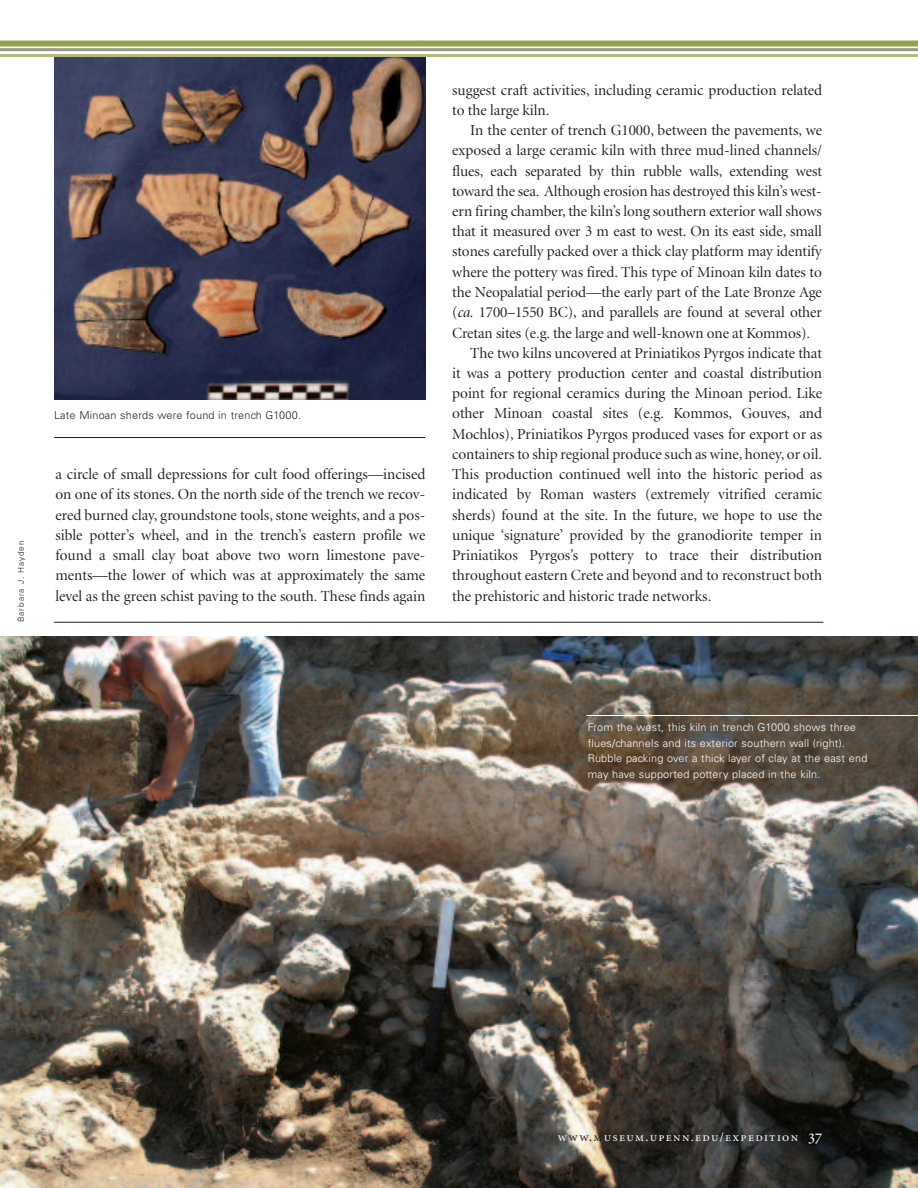
<style>
.page{position:relative;width:918px;height:1188px;background:#fff}
.page>*{position:absolute;margin:0;border:0;box-sizing:border-box;transform-origin:0 0}
.t1{font:15.3px/20.2px "Minion Display";color:#231f20;text-align:justify}
.t2{font:12.75px "Minion Regular SC";letter-spacing:.1em;color:#fff}
.t3{font:300 10.8px/15.5px "Univers";letter-spacing:.015em;color:#fff}
.t4{font:300 10.8px "Univers";letter-spacing:.015em;color:#231f20}
.t5{font:300 8.25px "Univers";letter-spacing:.11em;color:#231f20}
.s1{font-style:italic}
.s2{color:#231f20}
.s3{font-size:16.5px}
</style>
<div class="page">
<img style="left:54px;top:57px;width:371px;height:342px">
<hr style="left:54px;top:437px;width:371px;height:1px;background:#231f20">
<img style="left:0;top:636px;width:918px;height:552px">
<hr style="left:54px;top:622px;width:770px;height:1px;background:#231f20">
<hr style="left:587px;top:715px;width:331px;height:1px;background:#fff">
<hr style="left:0;top:48px;width:918px;height:3px;background:#979a87">
<hr style="left:0;top:54px;width:918px;height:3px;background:#b3b87b">
<div style="left:0;top:40px;width:918px;height:6px;background:#98a14c"></div>
<p class="t5" style="left:18px;top:622px;width:83px;rotate:-90deg">Barbara J. Hayden</p>
<p class="t4" style="left:54px;top:412px;width:249px">Late Minoan sherds were found in trench G1000.</p>
<p class="t1" style="left:55px;top:465px;width:371px">a circle of small depressions for cult food offerings—incised on one of its stones. On the north side of the trench we recov&shy;ered burned clay, groundstone tools, stone weights, and a pos&shy;sible potter’s wheel, and in the trench’s eastern profile we found a small clay boat above two worn limestone pave&shy;ments—the lower of which was at approximately the same level as the green schist paving to the south. These finds again</p>
<p class="t1" style="left:452px;top:81px;width:371px">suggest craft activities, including ceramic production related to the large kiln.</p>
<p class="t1" style="left:470px;top:121px;width:353px">In the center of trench G1000, between the pavements, we</p>
<p class="t1" style="left:452px;top:141px;width:371px">exposed a large ceramic kiln with three mud-lined channels/</p>
<p class="t1" style="left:452px;top:162px;width:371px">flues, each separated by thin rubble walls, extending west</p>
<p class="t1" style="left:452px;top:182px;width:371px">toward the sea. Although erosion has destroyed this kiln’s west-</p>
<p class="t1" style="left:452px;top:202px;width:371px">ern firing chamber, the kiln’s long southern exterior wall shows</p>
<p class="t1" style="left:452px;top:222px;width:371px">that it measured over 3 m east to west. On its east side, small</p>
<p class="t1" style="left:452px;top:243px;width:371px">stones carefully packed over a thick clay platform may identify</p>
<p class="t1" style="left:452px;top:263px;width:371px">where the pottery was fired. This type of Minoan kiln dates to</p>
<p class="t1" style="left:452px;top:283px;width:371px">the Neopalatial period—the early part of the Late Bronze Age</p>
<p class="t1" style="left:452px;top:303px;width:371px">(<span class="s1">ca.</span> 1700–1550 BC), and parallels are found at several other</p>
<p class="t1" style="left:452px;top:324px;width:359px">Cretan sites (e.g. the large and well-known one at Kommos).</p>
<p class="t1" style="left:470px;top:344px;width:353px">The two kilns uncovered at Priniatikos Pyrgos indicate that</p>
<p class="t1" style="left:452px;top:364px;width:371px">it was a pottery production center and coastal distribution</p>
<p class="t1" style="left:452px;top:384px;width:371px">point for regional ceramics during the Minoan period. Like</p>
<p class="t1" style="left:452px;top:405px;width:371px">other Minoan coastal sites (e.g. Kommos, Gouves, and</p>
<p class="t1" style="left:452px;top:425px;width:371px">Mochlos), Priniatikos Pyrgos produced vases for export or as</p>
<p class="t1" style="left:452px;top:445px;width:371px">containers to ship regional produce such as wine, honey, or oil.</p>
<p class="t1" style="left:452px;top:465px;width:371px">This production continued well into the historic period as</p>
<p class="t1" style="left:452px;top:486px;width:371px">indicated by Roman wasters (extremely vitrified ceramic</p>
<p class="t1" style="left:452px;top:506px;width:371px">sherds) found at the site. In the future, we hope to use the</p>
<p class="t1" style="left:452px;top:526px;width:371px">unique ‘signature’ provided by the granodiorite temper in</p>
<p class="t1" style="left:452px;top:546px;width:371px">Priniatikos Pyrgos’s pottery to trace their distribution</p>
<p class="t1" style="left:452px;top:567px;width:371px">throughout eastern Crete and beyond and to reconstruct both</p>
<p class="t1" style="left:452px;top:587px;width:261px">the prehistoric and historic trade networks.</p>
<p class="t3" style="left:588px;top:721px;width:281px">From the west, this kiln in trench G1000 shows three flues/channels and its exterior southern wall (right).<br>Rubble packing over a thick layer of clay at the east end may have supported pottery placed in the kiln.</p>
<p class="t2" style="left:558px;top:1132px;width:266px">w<span class="s2">ww.m</span>useum.upenn.edu/expedition <span class="s3">37</span></p>
</div>
